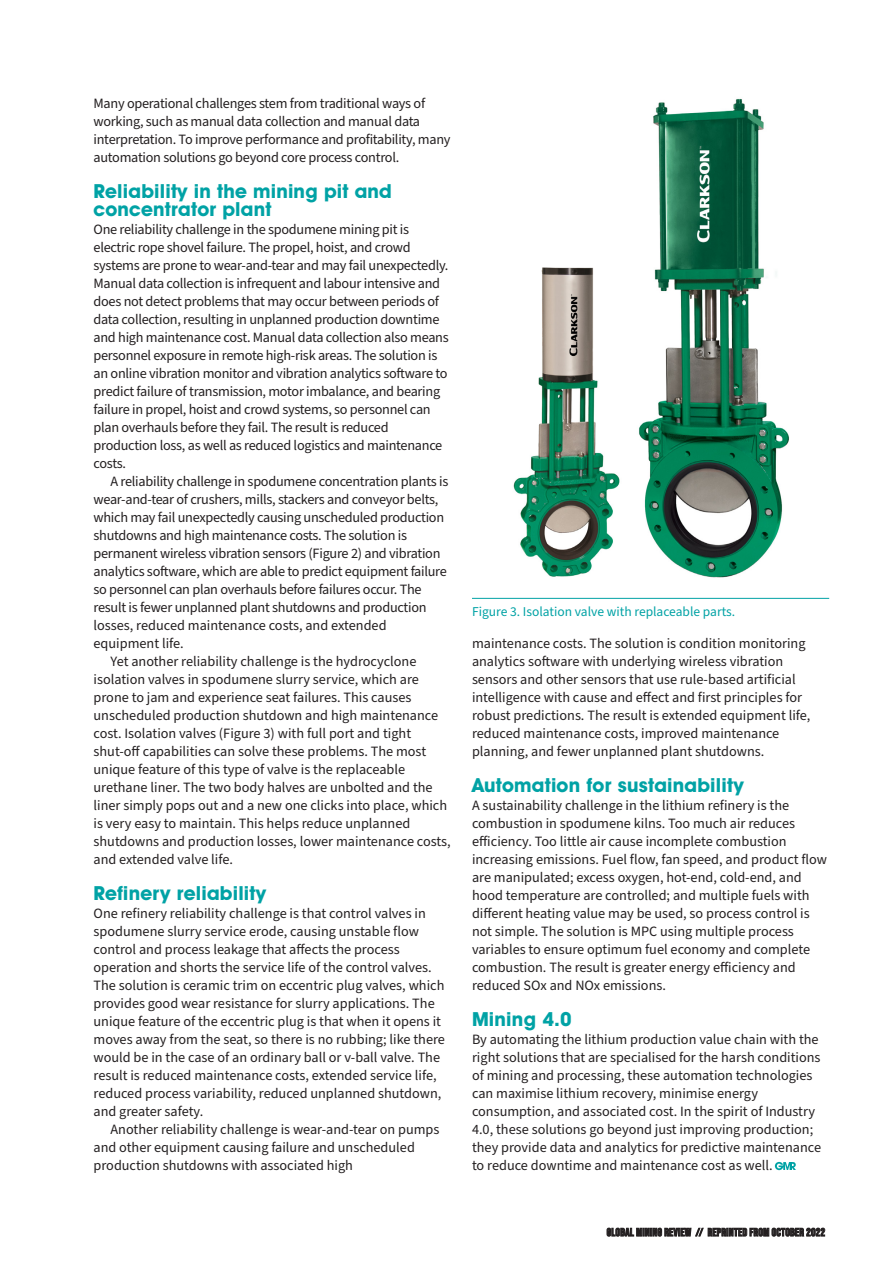
<style>
.page{position:relative;width:893px;height:1263px;background:#fff}
.page>*{position:absolute;margin:0;border:0;box-sizing:border-box;transform-origin:0 0}
.SubOne{font:700 19.5px/18px "Avant Garde IT Cby BT";letter-spacing:.01em;color:#00a2a5}
._1st_Para{font:14.25px/18px "Source Sans Pro";letter-spacing:-.005em;color:#231f20}
.Body_Text{font:14.25px/18px "Source Sans Pro";color:#231f20}
.Body_Text-2{font:14.25px/18px "Source Sans Pro";letter-spacing:-.02em;color:#231f20}
.Captions{font:13.5px "Source Sans Pro";color:#00a2a5}
.t1{font:11.25px "Bebas Neue";letter-spacing:.025em;color:#231f20}
</style>
<div class="page">
<svg style="left:775px;top:1162px;width:21px;height:8px"></svg>
<img style="left:513px;top:98px;width:276px;height:480px">
<svg style="left:607px;top:1227px;width:218px;height:10px"></svg>
<hr style="left:472px;top:598px;width:357px;height:1px;background:#00a2a5">
<p class="_1st_Para" style="left:94px;top:95px;width:358px">Many operational challenges stem from traditional ways of working, such as manual data collection and manual data interpretation. To improve performance and profitability, many automation solutions go beyond core process control.</p>
<p class="SubOne" style="left:94px;top:182px;width:300px">Reliability in the mining pit and concentrator plant</p>
<p class="_1st_Para" style="left:94px;top:221px;width:357px">One reliability challenge in the spodumene mining pit is electric rope shovel failure. The propel, hoist, and crowd systems are prone to wear-and-tear and may fail unexpectedly.<br>Manual data collection is infrequent and labour intensive and does not detect problems that may occur between periods of data collection, resulting in unplanned production downtime and high maintenance cost. Manual data collection also means personnel exposure in remote high-risk areas. The solution is an online vibration monitor and vibration analytics software to predict failure of transmission, motor imbalance, and bearing failure in propel, hoist and crowd systems, so personnel can plan overhauls before they fail. The result is reduced production loss, as well as reduced logistics and maintenance costs.</p>
<p class="Body_Text-2" style="left:94px;top:473px;width:356px;text-indent:17px">A reliability challenge in spodumene concentration plants is wear-and-tear of crushers, mills, stackers and conveyor belts, which may fail unexpectedly causing unscheduled production shutdowns and high maintenance costs. The solution is permanent wireless vibration sensors (Figure 2) and vibration analytics software, which are able to predict equipment failure so personnel can plan overhauls before failures occur. The result is fewer unplanned plant shutdowns and production losses, reduced maintenance costs, and extended equipment life.</p>
<p class="Body_Text" style="left:94px;top:653px;width:359px;text-indent:17px">Yet another reliability challenge is the hydrocyclone isolation valves in spodumene slurry service, which are prone to jam and experience seat failures. This causes unscheduled production shutdown and high maintenance cost. Isolation valves (Figure 3) with full port and tight shut-off capabilities can solve these problems. The most unique feature of this type of valve is the replaceable urethane liner. The two body halves are unbolted and the liner simply pops out and a new one clicks into place, which is very easy to maintain. This helps reduce unplanned shutdowns and production losses, lower maintenance costs, and extended valve life.</p>
<p class="SubOne" style="left:94px;top:884px;width:174px">Refinery reliability</p>
<p class="_1st_Para" style="left:94px;top:905px;width:353px">One refinery reliability challenge is that control valves in spodumene slurry service erode, causing unstable flow control and process leakage that affects the process operation and shorts the service life of the control valves.<br>The solution is ceramic trim on eccentric plug valves, which provides good wear resistance for slurry applications. The unique feature of the eccentric plug is that when it opens it moves away from the seat, so there is no rubbing; like there would be in the case of an ordinary ball or v-ball valve. The result is reduced maintenance costs, extended service life, reduced process variability, reduced unplanned shutdown, and greater safety.</p>
<p class="Body_Text" style="left:94px;top:1121px;width:347px;text-indent:17px">Another reliability challenge is wear-and-tear on pumps and other equipment causing failure and unscheduled production shutdowns with associated high</p>
<p class="Captions" style="left:472px;top:602px;width:265px">Figure 3. Isolation valve with replaceable parts.</p>
<p class="Body_Text" style="left:472px;top:635px;width:340px">maintenance costs. The solution is condition monitoring analytics software with underlying wireless vibration sensors and other sensors that use rule-based artificial intelligence with cause and effect and first principles for robust predictions. The result is extended equipment life, reduced maintenance costs, improved maintenance planning, and fewer unplanned plant shutdowns.</p>
<p class="SubOne" style="left:472px;top:776px;width:273px">Automation for sustainability</p>
<p class="_1st_Para" style="left:472px;top:797px;width:357px">A sustainability challenge in the lithium refinery is the combustion in spodumene kilns. Too much air reduces efficiency. Too little air cause incomplete combustion increasing emissions. Fuel flow, fan speed, and product flow are manipulated; excess oxygen, hot-end, cold-end, and hood temperature are controlled; and multiple fuels with different heating value may be used, so process control is not simple. The solution is MPC using multiple process variables to ensure optimum fuel economy and complete combustion. The result is greater energy efficiency and reduced SOx and NOx emissions.</p>
<p class="SubOne" style="left:472px;top:1010px;width:101px">Mining 4.0</p>
<p class="_1st_Para" style="left:472px;top:1031px;width:351px">By automating the lithium production value chain with the right solutions that are specialised for the harsh conditions of mining and processing, these automation technologies can maximise lithium recovery, minimise energy consumption, and associated cost. In the spirit of Industry 4.0, these solutions go beyond just improving production; they provide data and analytics for predictive maintenance to reduce downtime and maintenance cost as well.</p>
<p class="t1" style="left:607px;top:1226px;width:220px">GLOBAL MINING REVIEW // REPRINTED FROM OCTOBER 2022</p>
</div>
